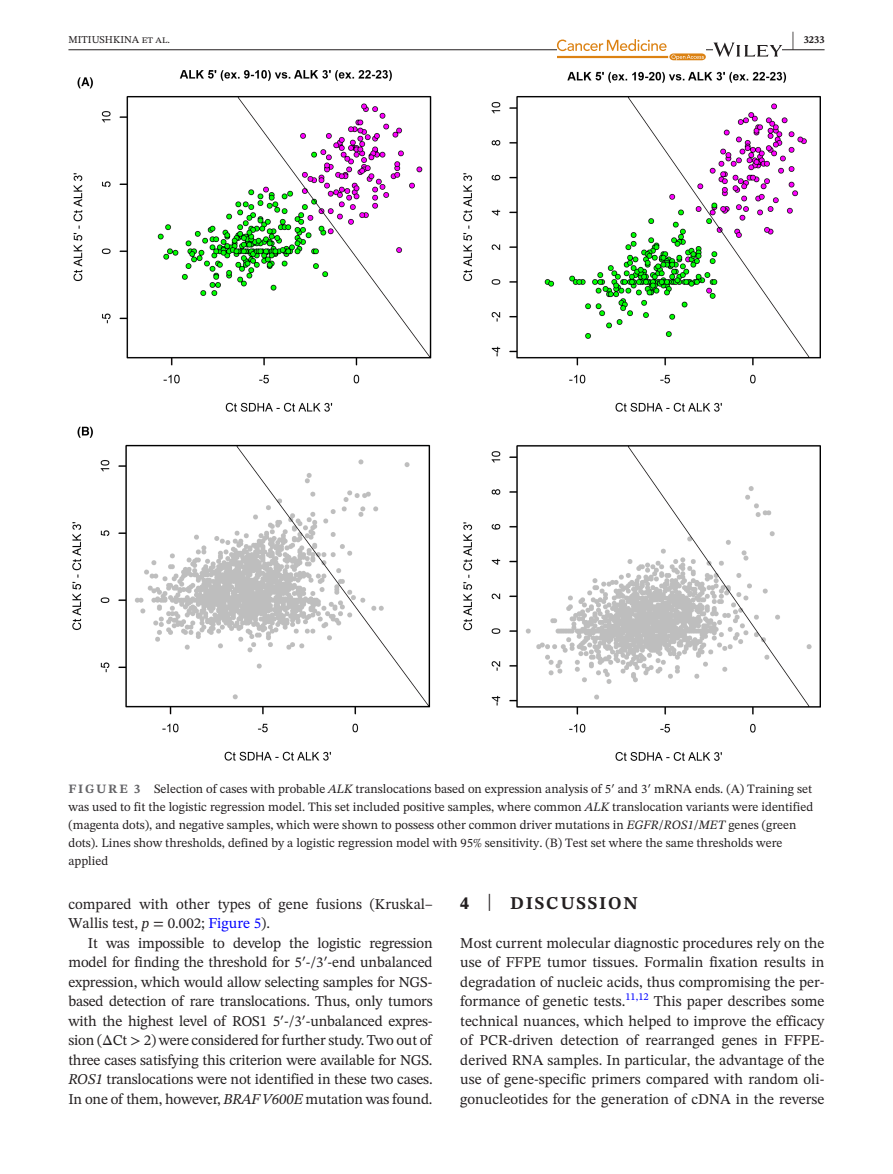
<style>
.page{position:relative;width:893px;height:1174px;background:#fff}
.page>*{position:absolute;margin:0;border:0;box-sizing:border-box;transform-origin:0 0}
.t1{font:700 21px "STIX Two Text";color:#231f20;scale:.42 1}
.t2{font:700 18px "STIX Two Text";letter-spacing:.1em;color:#231f20}
.t3{font:15px/19.5px "STIX Two Text";color:#231f20;text-align:justify}
.t4{font:12.75px/18px "STIX Two Text";color:#231f20}
.t5{font:10.5px "STIX Two Text";color:#231f20}
.t6{font:10.5px "STIX Two Text";color:#00f}
.t7{font:700 10.5px "STIX Two Text";color:#231f20}
.s1{font-weight:700;color:#636366}
.s2{font-style:italic}
.s3{color:#00f}
.s4{font-family:"STIX"}
.s5{font-weight:400;font-size:23.7px}
</style>
<div class="page">
<hr style="left:68px;top:49px;width:756px;height:1px;background:#231f20">
<svg style="left:557px;top:39px;width:149px;height:21px"></svg>
<svg style="left:713px;top:43px;width:69px;height:14px"></svg>
<img style="left:72px;top:70px;width:749px;height:690px">
<h1 class="t1" style="left:792px;top:24px;width:8px">|</h1>
<p class="t5" style="left:68px;top:32px;width:103px">MITIUSHKINA et al.</p>
<p class="t7" style="left:804px;top:32px;width:22px">3233</p>
<p class="t4" style="left:68px;top:779px;width:746px"><span class="s1">FIGURE 3</span> Selection of cases with probable <span class="s2">ALK</span> translocations based on expression analysis of 5′ and 3′ mRNA ends. (A) Training set was used to fit the logistic regression model. This set included positive samples, where common <span class="s2">ALK</span> translocation variants were identified (magenta dots), and negative samples, which were shown to possess other common driver mutations in <span class="s2">EGFR</span>/<span class="s2">ROS1</span>/<span class="s2">MET</span> genes (green dots). Lines show thresholds, defined by a logistic regression model with 95% sensitivity. (B) Test set where the same thresholds were applied</p>
<p class="t3" style="left:68px;top:894px;width:366px">compared with other types of gene fusions (Kruskal–<br>Wallis test, <span class="s2">p</span> = 0.002; <span class="s3">Figure 5</span>).</p>
<p class="t3" style="left:68px;top:933px;width:366px;text-indent:20px">It was impossible to develop the logistic regression model for finding the threshold for 5′-/3′-end unbalanced expression, which would allow selecting samples for NGS&shy;based detection of rare translocations. Thus, only tumors with the highest level of ROS1 5′-/3′-unbalanced expres&shy;sion (<span class="s4">Δ</span>Ct &gt; 2) were considered for further study. Two out of three cases satisfying this criterion were available for NGS.<br><span class="s2">ROS1</span> translocations were not identified in these two cases.<br>In one of them, however, <span class="s2">BRAF V600E</span> mutation was found.</p>
<p class="t2" style="left:460px;top:890px;width:179px">4 <span class="s5">|</span> DISCUSSION</p>
<p class="t3" style="left:460px;top:933px;width:366px">Most current molecular diagnostic procedures rely on the use of FFPE tumor tissues. Formalin fixation results in degradation of nucleic acids, thus compromising the per&shy;formance of genetic tests.</p>
<p class="t6" style="left:625px;top:988px;width:25px">11,12</p>
<p class="t3" style="left:460px;top:991px;width:366px;text-indent:194px">This paper describes some technical nuances, which helped to improve the efficacy of PCR-driven detection of rearranged genes in FFPE&shy;derived RNA samples. In particular, the advantage of the use of gene-specific primers compared with random oli&shy;gonucleotides for the generation of cDNA in the reverse</p>
</div>
